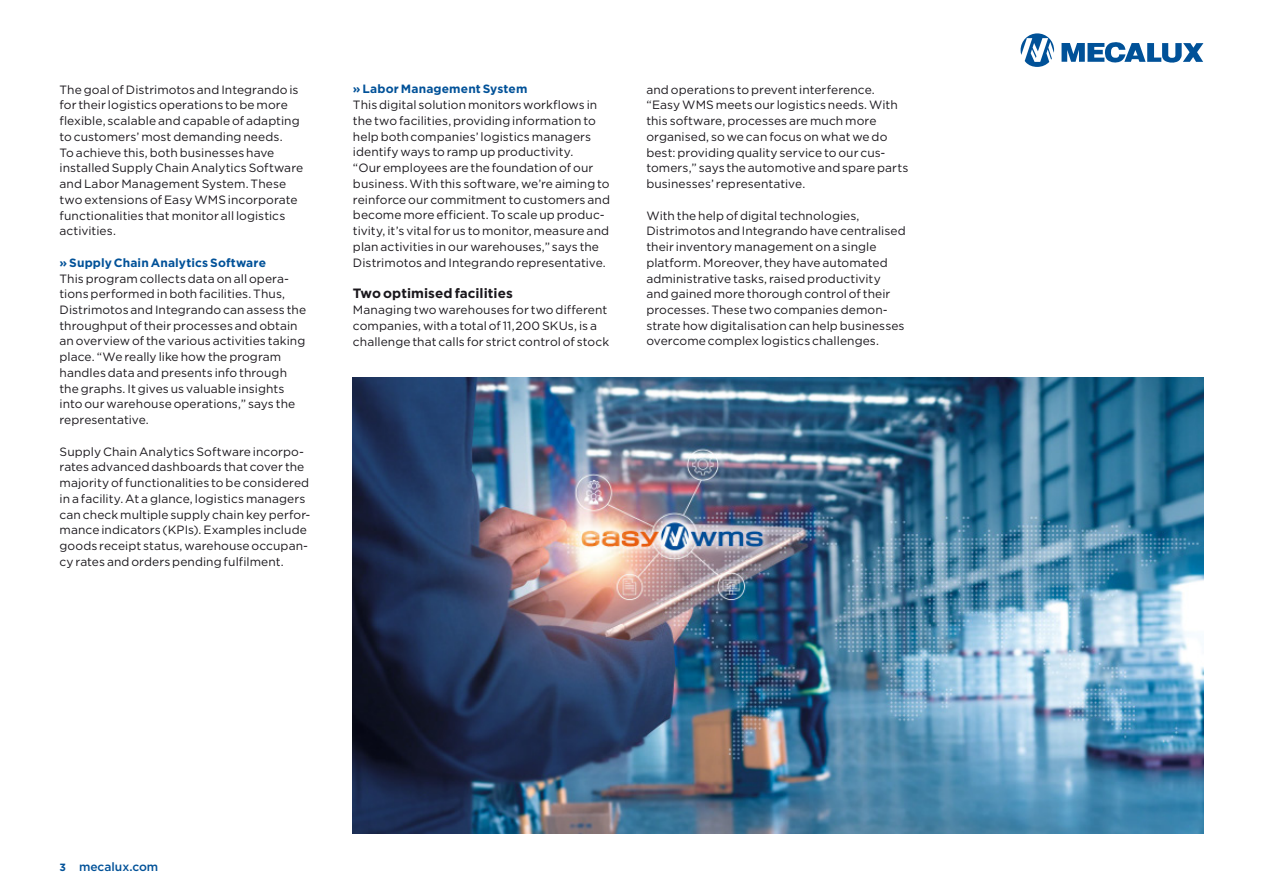
<style>
.page{position:relative;width:1263px;height:893px;background:#fff}
.page>*{position:absolute;margin:0;border:0;box-sizing:border-box;transform-origin:0 0}
.t1{font:700 13.5px "Gotham";letter-spacing:.005em;color:#1a171c}
.t2{font:12px/15.8px "Gotham";letter-spacing:.005em;color:#1a171c}
.t3{font:700 12px "Gotham";letter-spacing:.01em;color:#005198}
.t4{font:500 12px "Gotham";color:#005198}
.s1{font-weight:700;font-size:10.5px}
</style>
<div class="page">
<svg style="left:1020px;top:33px;width:34px;height:34px"></svg>
<svg style="left:1061px;top:42px;width:142px;height:21px"></svg>
<img style="left:353px;top:377px;width:850px;height:456px">
<p class="t2" style="left:60px;top:81px;width:245px">The goal of Distrimotos and Integrando is for their logistics operations to be more flexible, scalable and capable of adapting to customers’ most demanding needs.<br>To achieve this, both businesses have installed Supply Chain Analytics Software and Labor Management System. These two extensions of Easy WMS incorporate functionalities that monitor all logistics activities.</p>
<p class="t3" style="left:60px;top:255px;width:208px">» Supply Chain Analytics Software</p>
<p class="t2" style="left:60px;top:270px;width:248px">This program collects data on all opera&shy;tions performed in both facilities. Thus, Distrimotos and Integrando can assess the throughput of their processes and obtain an overview of the various activities taking place. “We really like how the program handles data and presents info through the graphs. It gives us valuable insights into our warehouse operations,” says the representative.</p>
<p class="t2" style="left:60px;top:443px;width:252px">Supply Chain Analytics Software incorpo&shy;rates advanced dashboards that cover the majority of functionalities to be considered in a facility. At a glance, logistics managers can check multiple supply chain key perfor&shy;mance indicators (KPIs). Examples include goods receipt status, warehouse occupan&shy;cy rates and orders pending fulfilment.</p>
<p class="t3" style="left:353px;top:81px;width:176px">» Labor Management System</p>
<p class="t2" style="left:353px;top:97px;width:259px">This digital solution monitors workflows in the two facilities, providing information to help both companies’ logistics managers identify ways to ramp up productivity.<br>“Our employees are the foundation of our business. With this software, we’re aiming to reinforce our commitment to customers and become more efficient. To scale up produc&shy;tivity, it’s vital for us to monitor, measure and plan activities in our warehouses,” says the Distrimotos and Integrando representative.</p>
<p class="t1" style="left:353px;top:285px;width:161px">Two optimised facilities</p>
<p class="t2" style="left:353px;top:302px;width:258px">Managing two warehouses for two different companies, with a total of 11,200 SKUs, is a challenge that calls for strict control of stock</p>
<p class="t2" style="left:646px;top:81px;width:264px">and operations to prevent interference. “Easy WMS meets our logistics needs. With this software, processes are much more organised, so we can focus on what we do best: providing quality service to our cus&shy;tomers,” says the automotive and spare parts businesses’ representative.</p>
<p class="t2" style="left:646px;top:207px;width:261px">With the help of digital technologies, Distrimotos and Integrando have centralised their inventory management on a single platform. Moreover, they have automated administrative tasks, raised productivity and gained more thorough control of their processes. These two companies demon&shy;strate how digitalisation can help businesses overcome complex logistics challenges.</p>
<p class="t4" style="left:60px;top:859px;width:100px"><span class="s1">3</span> mecalux.com</p>
</div>
